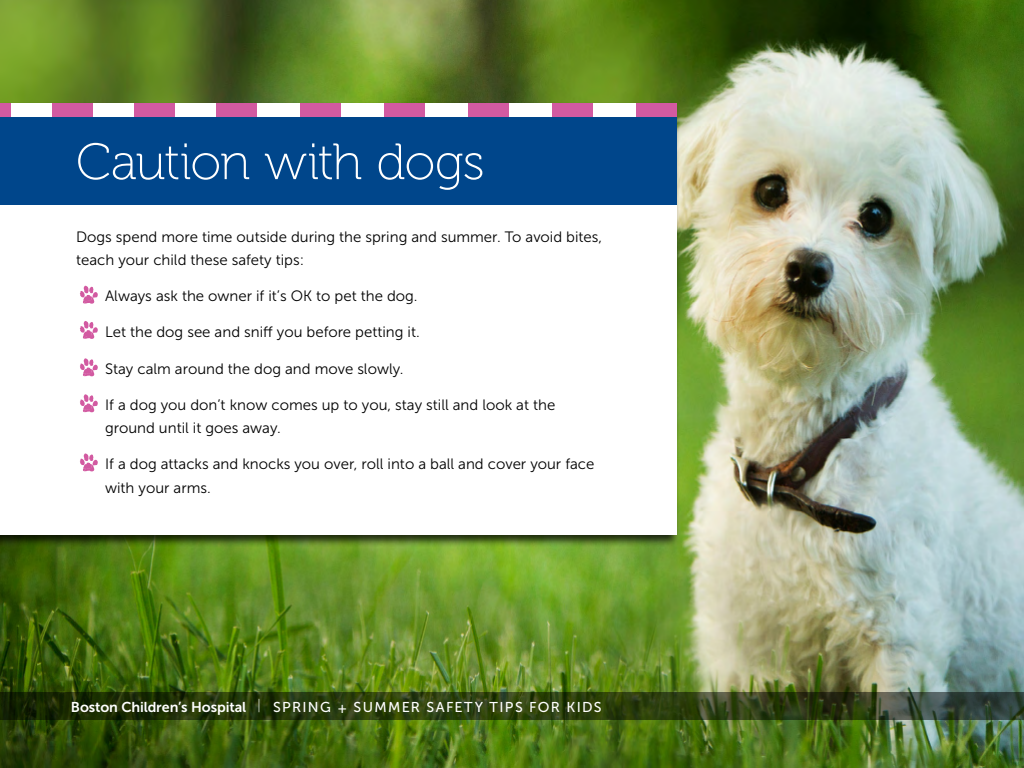
<style>
.page{position:relative;width:1024px;height:768px;background:#fff}
.page>*{position:absolute;margin:0;border:0;box-sizing:border-box;transform-origin:0 0}
.t1{font:51px "Museo 100";letter-spacing:-.025em;color:#fff}
.t2{font:15px/23.2px "Museo Sans 300";color:#000}
.t3{font:14.2px "Museo Sans 500";letter-spacing:.09em;color:#fff}
.s1{font-family:"Museo Sans 700"}
.s2{font-family:"Museo 100"}
</style>
<div class="page">
<img style="left:0;top:0;width:1024px;height:768px">
<div style="left:0;top:101px;width:680px;height:446px;background:#000;opacity:.75"></div>
<div style="left:0;top:103px;width:677px;height:432px;background:#fff"></div>
<div style="left:0;top:117px;width:677px;height:87px;background:#00468b"></div>
<div style="left:636px;top:103px;width:41px;height:14px;background:#d25aa1"></div>
<div style="left:553px;top:103px;width:40px;height:14px;background:#d25aa1"></div>
<div style="left:469px;top:103px;width:40px;height:14px;background:#d25aa1"></div>
<div style="left:385px;top:103px;width:40px;height:14px;background:#d25aa1"></div>
<div style="left:301px;top:103px;width:40px;height:14px;background:#d25aa1"></div>
<div style="left:217px;top:103px;width:40px;height:14px;background:#d25aa1"></div>
<div style="left:134px;top:103px;width:41px;height:14px;background:#d25aa1"></div>
<div style="left:52px;top:103px;width:40px;height:14px;background:#d25aa1"></div>
<div style="left:0;top:103px;width:10px;height:14px;background:#d25aa1"></div>
<svg style="left:80px;top:285px;width:18px;height:19px"></svg>
<svg style="left:80px;top:321px;width:18px;height:18px"></svg>
<svg style="left:80px;top:358px;width:18px;height:18px"></svg>
<svg style="left:80px;top:394px;width:18px;height:18px"></svg>
<svg style="left:80px;top:453px;width:18px;height:19px"></svg>
<svg style="left:0;top:692px;width:1024px;height:28px;background:#2b3c14"></svg>
<h1 class="t1" style="left:76px;top:135px;width:410px">Caution with dogs</h1>
<p class="t2" style="left:76px;top:225px;width:528px">Dogs spend more time outside during the spring and summer. To avoid bites, teach your child these safety tips:</p>
<p class="t2" style="left:105px;top:284px;width:314px">Always ask the owner if it’s OK to pet the dog.</p>
<p class="t2" style="left:105px;top:321px;width:316px">Let the dog see and sniff you before petting it.</p>
<p class="t2" style="left:105px;top:357px;width:300px">Stay calm around the dog and move slowly.</p>
<p class="t2" style="left:105px;top:393px;width:452px">If a dog you don’t know comes up to you, stay still and look at the ground until it goes away.</p>
<p class="t2" style="left:105px;top:453px;width:491px">If a dog attacks and knocks you over, roll into a ball and cover your face with your arms.</p>
<p class="t3" style="left:71px;top:699px;width:532px"><span class="s1">Boston Children’s Hospital</span> <span class="s2">|</span> SPRING + SUMMER SAFETY TIPS FOR KIDS</p>
</div>
